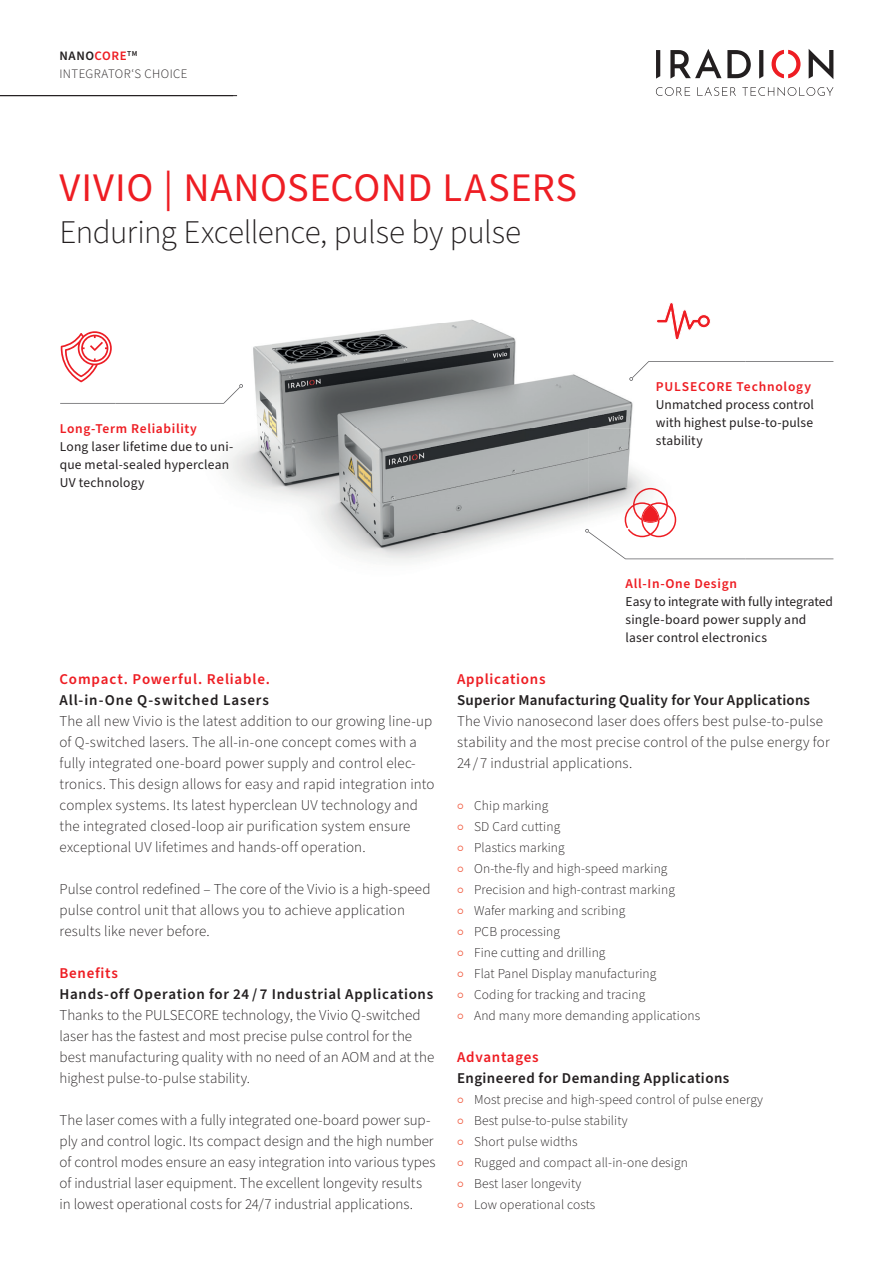
<style>
.page{position:relative;width:893px;height:1263px;background:#fff}
.page>*{position:absolute;margin:0;border:0;box-sizing:border-box;transform-origin:0 0}
.t1{font:40.5px "Source Sans Pro";letter-spacing:.015em;color:#ee1d23}
.t2{font:300 33px "Source Sans Pro";letter-spacing:-.01em;color:#231f20}
.t3{font:300 15px/21px "Source Sans Pro";letter-spacing:.005em;color:#231f20}
.t4{font:600 15px "Source Sans Pro";letter-spacing:.03em;color:#231f20}
.t5{font:600 15px "Source Sans Pro";letter-spacing:.05em;color:#ee1d23}
.t6{font:600 15px "Source Sans Pro";letter-spacing:.055em;color:#231f20}
.t7{font:300 13.5px/21px "Source Sans Pro";letter-spacing:.01em;color:#231f20}
.t8{font:13.5px/18px "Source Sans Pro";letter-spacing:.015em;color:#231f20}
.t9{font:600 13.5px "Source Sans Pro";letter-spacing:.05em;color:#ee1d23}
.t10{font:300 12.9px/18px "Source Sans Pro";letter-spacing:.03em;color:#231f20}
.s1{font-weight:600}
.s2{font-weight:600;color:#ee1d23}
</style>
<div class="page">
<img style="left:225px;top:319px;width:521px;height:243px">
<svg style="left:61px;top:331px;width:51px;height:51px"></svg>
<img style="left:625px;top:488px;width:51px;height:43px">
<img style="left:642px;top:506px;width:17px;height:16px">
<svg style="left:656px;top:303px;width:55px;height:37px"></svg>
<svg style="left:656px;top:87px;width:34px;height:9px"></svg>
<svg style="left:697px;top:87px;width:39px;height:9px"></svg>
<svg style="left:742px;top:87px;width:91px;height:9px"></svg>
<svg style="left:656px;top:50px;width:4px;height:29px"></svg>
<svg style="left:727px;top:50px;width:24px;height:28px"></svg>
<svg style="left:759px;top:50px;width:4px;height:29px"></svg>
<svg style="left:771px;top:50px;width:29px;height:28px"></svg>
<svg style="left:809px;top:49px;width:24px;height:30px"></svg>
<svg style="left:670px;top:49px;width:51px;height:30px"></svg>
<svg style="left:60px;top:403px;width:56px;height:1px"></svg>
<img style="left:116px;top:387px;width:124px;height:17px">
<svg style="left:239px;top:384px;width:4px;height:4px"></svg>
<svg style="left:746px;top:361px;width:87px;height:1px"></svg>
<img style="left:632px;top:361px;width:114px;height:17px">
<svg style="left:629px;top:377px;width:4px;height:4px"></svg>
<svg style="left:746px;top:558px;width:87px;height:1px"></svg>
<img style="left:588px;top:531px;width:158px;height:28px">
<svg style="left:585px;top:529px;width:4px;height:4px"></svg>
<hr style="left:0;top:95px;width:237px;height:1px;background:#231f20">
<p class="t10" style="left:60px;top:47px;width:129px"><span class="s1">NANO</span><span class="s2">CORE</span><sup>TM<br></sup>INTEGRATOR‘S CHOICE</p>
<h1 class="t1" style="left:60px;top:161px;width:519px">VIVIO | NANOSECOND LASERS</h1>
<h2 class="t2" style="left:60px;top:210px;width:463px">Enduring Excellence, pulse by pulse</h2>
<p class="t9" style="left:60px;top:420px;width:139px">Long-Term Reliability</p>
<p class="t8" style="left:60px;top:438px;width:175px">Long laser lifetime due to uni&shy;que metal-sealed hyperclean<br>UV technology</p>
<p class="t9" style="left:656px;top:377px;width:157px">PULSECORE Technology</p>
<p class="t8" style="left:656px;top:396px;width:160px;text-align:justify">Unmatched process control with highest pulse-to-pulse stability</p>
<p class="t9" style="left:626px;top:574px;width:113px">All-In-One Design</p>
<p class="t8" style="left:626px;top:593px;width:209px">Easy to integrate with fully integrated single-board power supply and laser control electronics</p>
<p class="t5" style="left:60px;top:669px;width:212px">Compact. Powerful. Reliable.</p>
<p class="t6" style="left:60px;top:690px;width:211px">All-in-One Q-switched Lasers</p>
<p class="t3" style="left:60px;top:711px;width:376px">The all new Vivio is the latest addition to our growing line-up of Q-switched lasers. The all-in-one concept comes with a fully integrated one-board power supply and control elec&shy;tronics. This design allows for easy and rapid integration into complex systems. Its latest hyperclean UV technology and the integrated closed-loop air purification system ensure exceptional UV lifetimes and hands-off operation.</p>
<p class="t3" style="left:60px;top:879px;width:372px">Pulse control redefined – The core of the Vivio is a high-speed pulse control unit that allows you to achieve application results like never before.</p>
<p class="t5" style="left:60px;top:963px;width:60px">Benefits</p>
<p class="t4" style="left:60px;top:984px;width:375px">Hands-off Operation for 24 / 7 Industrial Applications</p>
<p class="t3" style="left:60px;top:1005px;width:376px">Thanks to the PULSECORE technology, the Vivio Q-switched laser has the fastest and most precise pulse control for the best manufacturing quality with no need of an AOM and at the highest pulse-to-pulse stability.</p>
<p class="t3" style="left:60px;top:1110px;width:378px">The laser comes with a fully integrated one-board power sup&shy;ply and control logic. Its compact design and the high number of control modes ensure an easy integration into various types of industrial laser equipment. The excellent longevity results in lowest operational costs for 24/7 industrial applications.</p>
<p class="t5" style="left:457px;top:669px;width:90px">Applications</p>
<p class="t4" style="left:457px;top:690px;width:354px">Superior Manufacturing Quality for Your Applications</p>
<p class="t3" style="left:457px;top:711px;width:374px">The Vivio nanosecond laser does offers best pulse-to-pulse stability and the most precise control of the pulse energy for<br>24 / 7 industrial applications.</p>
<p class="t7" style="left:474px;top:795px;width:228px">Chip marking<br>SD Card cutting<br>Plastics marking<br>On-the-fly and high-speed marking<br>Precision and high-contrast marking<br>Wafer marking and scribing<br>PCB processing<br>Fine cutting and drilling<br>Flat Panel Display manufacturing<br>Coding for tracking and tracing<br>And many more demanding applications</p>
<p class="t5" style="left:457px;top:1047px;width:83px">Advantages</p>
<p class="t4" style="left:457px;top:1068px;width:274px">Engineered for Demanding Applications</p>
<p class="t7" style="left:474px;top:1089px;width:291px">Most precise and high-speed control of pulse energy<br>Best pulse-to-pulse stability<br>Short pulse widths<br>Rugged and compact all-in-one design<br>Best laser longevity<br>Low operational costs</p>
</div>
